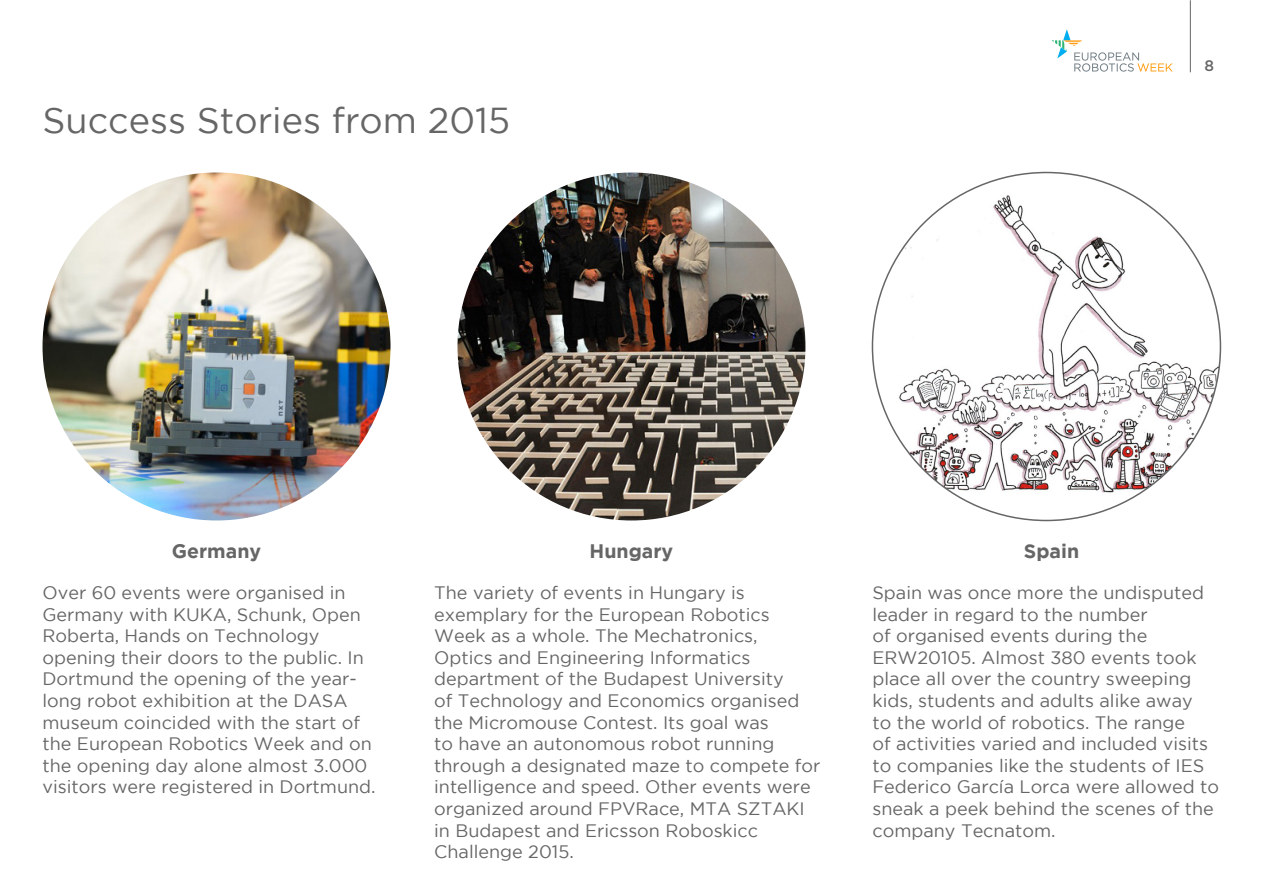
<style>
.page{position:relative;width:1263px;height:893px;background:#fff}
.page>*{position:absolute;margin:0;border:0;box-sizing:border-box;transform-origin:0 0}
.t1{font:36px "Gotham";color:#666}
.t2{font:700 19.5px "Gotham";color:#666}
.t3{font:18px/21.6px "Gotham";color:#666}
.t4{font:500 15.3px "Gotham";color:#666}
</style>
<div class="page">
<svg style="left:1051px;top:29px;width:122px;height:43px"></svg>
<hr style="left:1190px;top:0;width:1px;height:72px;background:#666">
<img style="left:457px;top:173px;width:348px;height:347px;border-radius:174px">
<img style="left:43px;top:173px;width:347px;height:347px;border-radius:174px">
<img style="left:896px;top:173px;width:324px;height:347px">
<h1 class="t1" style="left:43px;top:101px;width:469px">Success Stories from 2015</h1>
<p class="t4" style="left:1204px;top:57px;width:11px">8</p>
<p class="t2" style="left:172px;top:540px;width:91px">Germany</p>
<p class="t2" style="left:590px;top:540px;width:85px">Hungary</p>
<p class="t2" style="left:1024px;top:540px;width:57px">Spain</p>
<p class="t3" style="left:43px;top:582px;width:335px">Over 60 events were organised in Germany with KUKA, Schunk, Open Roberta, Hands on Technology opening their doors to the public. In Dortmund the opening of the year&shy;long robot exhibition at the DASA museum coincided with the start of the European Robotics Week and on the opening day alone almost 3.000 visitors were registered in Dortmund.</p>
<p class="t3" style="left:434px;top:582px;width:388px">The variety of events in Hungary is exemplary for the European Robotics Week as a whole. The Mechatronics, Optics and Engineering Informatics department of the Budapest University<br>of Technology and Economics organised the Micromouse Contest. Its goal was<br>to have an autonomous robot running through a designated maze to compete for intelligence and speed. Other events were organized around FPVRace, MTA SZTAKI in Budapest and Ericsson Roboskicc Challenge 2015.</p>
<p class="t3" style="left:872px;top:582px;width:348px">Spain was once more the undisputed leader in regard to the number<br>of organised events during the ERW20105. Almost 380 events took place all over the country sweeping kids, students and adults alike away<br>to the world of robotics. The range<br>of activities varied and included visits to companies like the students of IES Federico García Lorca were allowed to sneak a peek behind the scenes of the company Tecnatom.</p>
</div>
